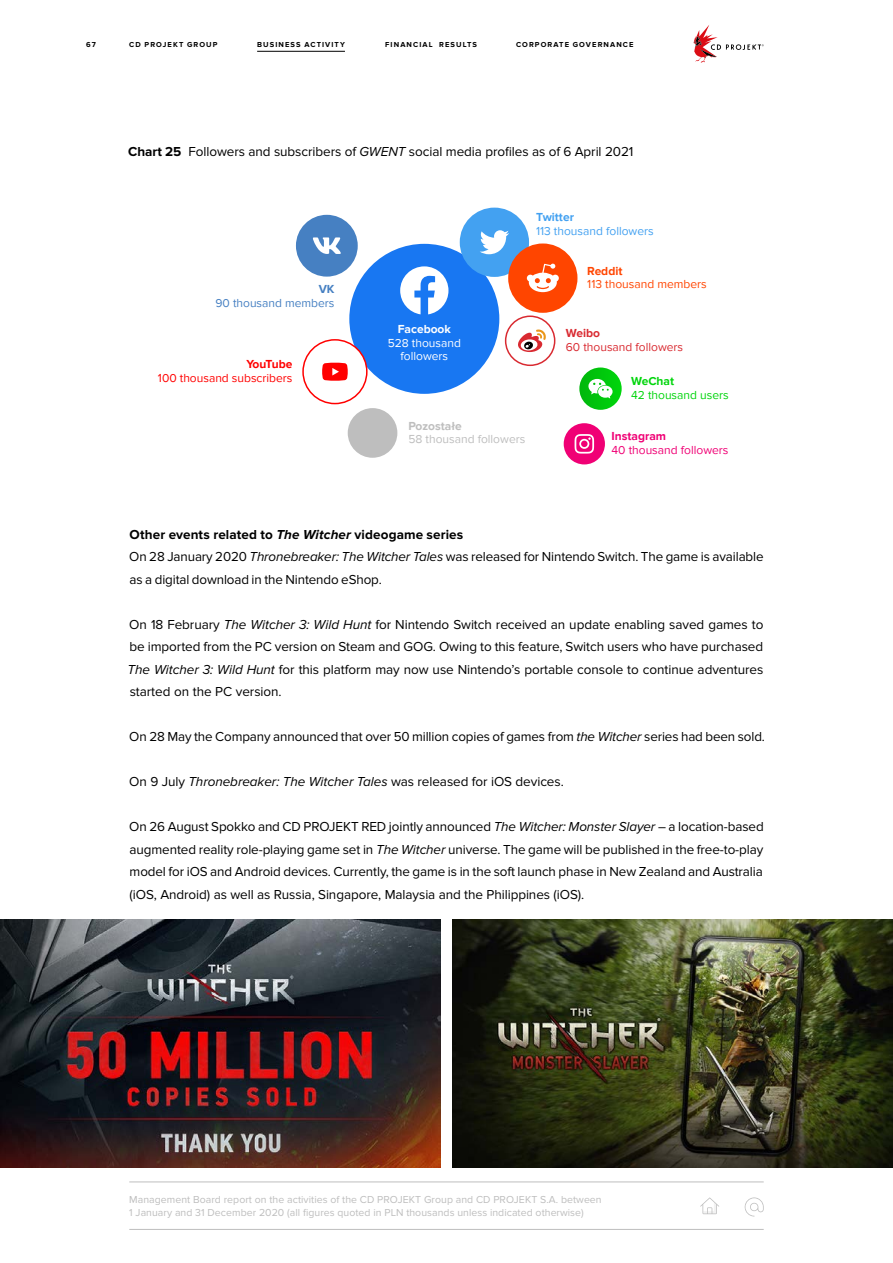
<style>
.page{position:relative;width:893px;height:1263px;background:#fff}
.page>*{position:absolute;margin:0;border:0;box-sizing:border-box;transform-origin:0 0}
.t1{font:13.5px/22.5px "Proxima Nova";letter-spacing:-.005em;color:#000;text-align:justify}
.t2{font:12px "Proxima Nova";color:#f00}
.t3{font:12px/13.5px "Proxima Nova";color:#fff;text-align:center}
.t4{font:12px "Proxima Nova";color:#43a1f1}
.t5{font:12px "Proxima Nova";color:#bebebe}
.t6{font:12px "Proxima Nova";color:#f00075}
.t7{font:12px "Proxima Nova";color:#d92a31}
.t8{font:12px "Proxima Nova";color:#ff4500}
.t9{font:12px "Proxima Nova";color:#4680c2}
.t10{font:12px "Proxima Nova";color:#00d50c}
.t11{font:700 12px "Proxima Nova";color:#bebebe}
.t12{font:700 12px "Proxima Nova";color:#f00075}
.t13{font:700 12px "Proxima Nova";color:#fff}
.t14{font:700 12px "Proxima Nova";color:#43a1f1}
.t15{font:700 12px "Proxima Nova";letter-spacing:-.035em;color:#f00}
.t16{font:700 12px "Proxima Nova";color:#00d50c}
.t17{font:700 12px "Proxima Nova";color:#ff4500}
.t18{font:700 12px "Proxima Nova";color:#d92a31}
.t19{font:700 12px "Proxima Nova";color:#4680c2}
.t20{font:10.5px/12.6px "Proxima Nova";letter-spacing:.005em;color:#bebebe}
.t21{font:700 7.5px "Proxima Nova";letter-spacing:.145em;color:#000}
.s1{font-weight:700}
.s2{font-style:italic}
.s3{font-weight:700;font-style:italic}
</style>
<div class="page">
<svg style="left:700px;top:1197px;width:19px;height:17px"></svg>
<svg style="left:745px;top:1197px;width:19px;height:19px"></svg>
<hr style="left:129px;top:1182px;width:635px;height:1px;background:#bebebe">
<hr style="left:129px;top:1229px;width:635px;height:1px;background:#bebebe">
<hr style="left:257px;top:51px;width:88px;height:1px;background:#000">
<svg style="left:579px;top:367px;width:43px;height:43px"></svg>
<svg style="left:588px;top:379px;width:25px;height:19px"></svg>
<div style="left:348px;top:408px;width:49px;height:50px;background:#bebebe;border-radius:50%"></div>
<div style="left:564px;top:423px;width:41px;height:41px;background:#f00075;border-radius:50%"></div>
<svg style="left:575px;top:434px;width:19px;height:20px"></svg>
<div style="left:349px;top:244px;width:150px;height:150px;background:#1877f2;border-radius:50%"></div>
<svg style="left:400px;top:266px;width:48px;height:48px"></svg>
<div style="left:460px;top:208px;width:69px;height:69px;background:#43a1f1;border-radius:50%"></div>
<svg style="left:480px;top:230px;width:29px;height:24px"></svg>
<svg style="left:302px;top:339px;width:66px;height:65px"></svg>
<div style="left:296px;top:215px;width:62px;height:62px;background:#4680c2;border-radius:50%"></div>
<svg style="left:313px;top:237px;width:28px;height:17px"></svg>
<div style="left:508px;top:243px;width:69px;height:70px;background:#ff4500;border-radius:50%"></div>
<svg style="left:527px;top:264px;width:32px;height:28px"></svg>
<svg style="left:505px;top:315px;width:50px;height:51px"></svg>
<img style="left:0;top:919px;width:440px;height:248px">
<img style="left:452px;top:919px;width:441px;height:248px">
<svg style="left:693px;top:25px;width:71px;height:38px"></svg>
<p class="t21" style="left:86px;top:40px;width:11px">67</p>
<p class="t21" style="left:129px;top:40px;width:90px">CD PROJEKT GROUP</p>
<p class="t21" style="left:257px;top:40px;width:89px">BUSINESS ACTIVITY</p>
<p class="t21" style="left:385px;top:40px;width:93px">FINANCIAL RESULTS</p>
<p class="t21" style="left:516px;top:40px;width:119px">CORPORATE GOVERNANCE</p>
<p class="t1" style="left:128px;top:140px;width:507px"><span class="s1">Chart 25</span> Followers and subscribers of <span class="s2">GWENT</span> social media profiles as of 6 April 2021</p>
<p class="t19" style="left:319px;top:283px;width:17px">VK</p>
<p class="t9" style="left:215px;top:296px;width:121px">90 thousand members</p>
<p class="t15" style="left:246px;top:357px;width:48px">YouTube</p>
<p class="t2" style="left:158px;top:371px;width:136px">100 thousand subscribers</p>
<p class="t14" style="left:536px;top:210px;width:39px">Twitter</p>
<p class="t4" style="left:536px;top:224px;width:119px">113 thousand followers</p>
<p class="t13" style="left:398px;top:322px;width:55px">Facebook</p>
<p class="t3" style="left:388px;top:336px;width:75px">528 thousand followers</p>
<p class="t17" style="left:587px;top:264px;width:37px">Reddit</p>
<p class="t8" style="left:587px;top:277px;width:121px">113 thousand members</p>
<p class="t18" style="left:566px;top:326px;width:36px">Weibo</p>
<p class="t7" style="left:566px;top:340px;width:119px">60 thousand followers</p>
<p class="t16" style="left:631px;top:374px;width:44px">WeChat</p>
<p class="t10" style="left:631px;top:388px;width:99px">42 thousand users</p>
<p class="t11" style="left:408px;top:419px;width:55px">Pozostałe</p>
<p class="t5" style="left:408px;top:432px;width:118px">58 thousand followers</p>
<p class="t12" style="left:611px;top:429px;width:56px">Instagram</p>
<p class="t6" style="left:611px;top:443px;width:118px">40 thousand followers</p>
<p class="t1" style="left:129px;top:523px;width:636px;text-align:left"><span class="s1">Other events related to</span> <span class="s3">The Witcher</span> <span class="s1">videogame series<br></span>On 28 January 2020 <span class="s2">Thronebreaker: The Witcher Tales</span> was released for Nintendo Switch. The game is available as a digital download in the Nintendo eShop.</p>
<p class="t1" style="left:128px;top:613px;width:637px">On 18 February <span class="s2">The Witcher 3: Wild Hunt</span> for Nintendo Switch received an update enabling saved games to be imported from the PC version on Steam and GOG. Owing to this feature, Switch users who have purchased <span class="s2">The Witcher 3: Wild Hunt</span> for this platform may now use Nintendo’s portable console to continue adventures started on the PC version.</p>
<p class="t1" style="left:129px;top:725px;width:637px">On 28 May the Company announced that over 50 million copies of games from <span class="s2">the Witcher</span> series had been sold.</p>
<p class="t1" style="left:129px;top:770px;width:436px">On 9 July <span class="s2">Thronebreaker: The Witcher Tales</span> was released for iOS devices.</p>
<p class="t1" style="left:129px;top:815px;width:636px">On 26 August Spokko and CD PROJEKT RED jointly announced <span class="s2">The Witcher: Monster Slayer</span> – a location-based augmented reality role-playing game set in <span class="s2">The Witcher</span> universe. The game will be published in the free-to-play model for iOS and Android devices. Currently, the game is in the soft launch phase in New Zealand and Australia (iOS, Android) as well as Russia, Singapore, Malaysia and the Philippines (iOS).</p>
<p class="t20" style="left:129px;top:1193px;width:474px">Management Board report on the activities of the CD PROJEKT Group and CD PROJEKT S.A. between<br>1 January and 31 December 2020 (all figures quoted in PLN thousands unless indicated otherwise)</p>
</div>
